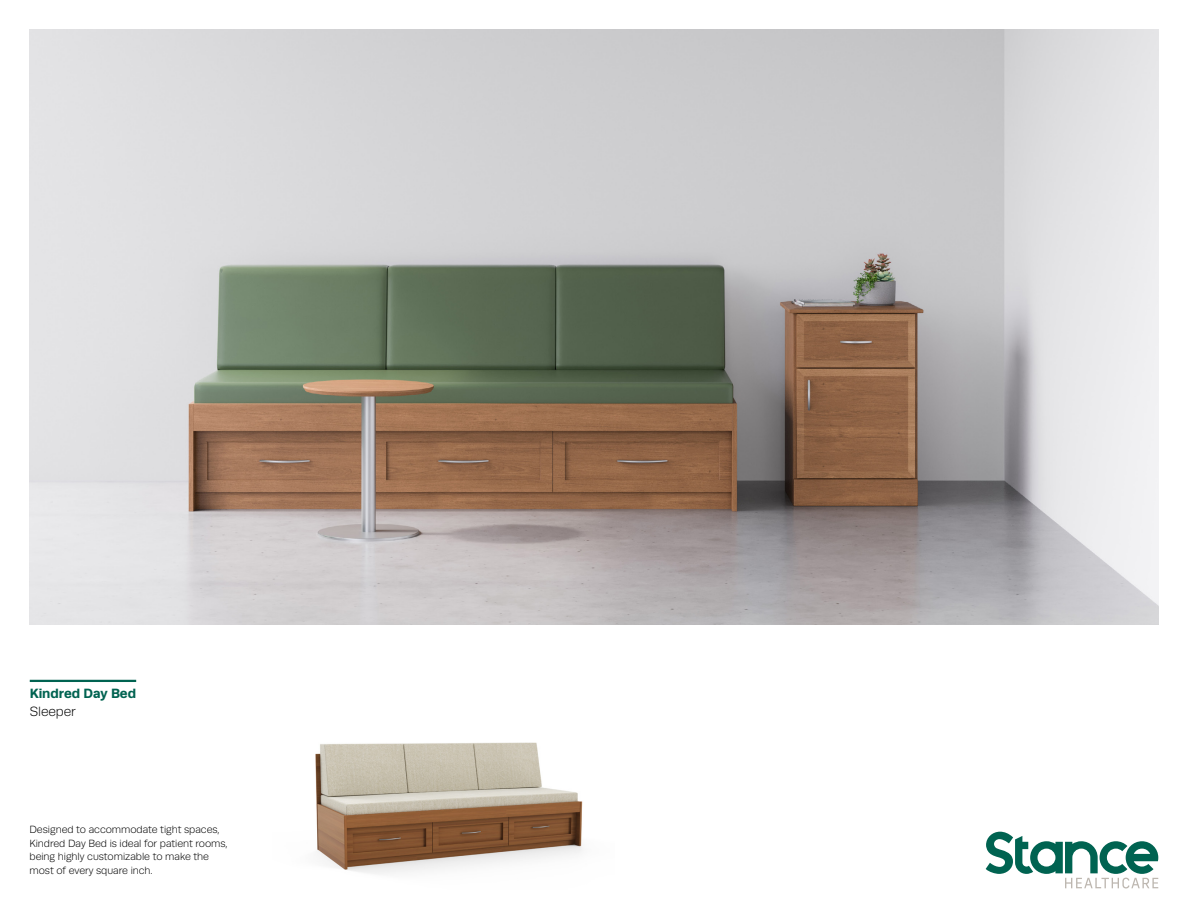
<style>
.page{position:relative;width:1188px;height:918px;background:#fff}
.page>*{position:absolute;margin:0;border:0;box-sizing:border-box;transform-origin:0 0}
.t1{font:700 13.5px "Runda";letter-spacing:-.005em;color:#006351}
.t2{font:300 13.5px "Runda";letter-spacing:-.005em;color:#000}
.t3{font:300 10.5px/13.5px "Runda";letter-spacing:-.005em;color:#000}
</style>
<div class="page">
<img style="left:315px;top:742px;width:268px;height:132px">
<img style="left:30px;top:30px;width:1128px;height:595px">
<hr style="left:30px;top:680px;width:106px;height:2px;background:#006351">
<svg style="left:986px;top:832px;width:172px;height:56px"></svg>
<p class="t1" style="left:30px;top:685px;width:108px">Kindred Day Bed</p>
<p class="t2" style="left:30px;top:704px;width:48px">Sleeper</p>
<p class="t3" style="left:30px;top:823px;width:200px">Designed to accommodate tight spaces, Kindred Day Bed is ideal for patient rooms, being highly customizable to make the most of every square inch.</p>
</div>
